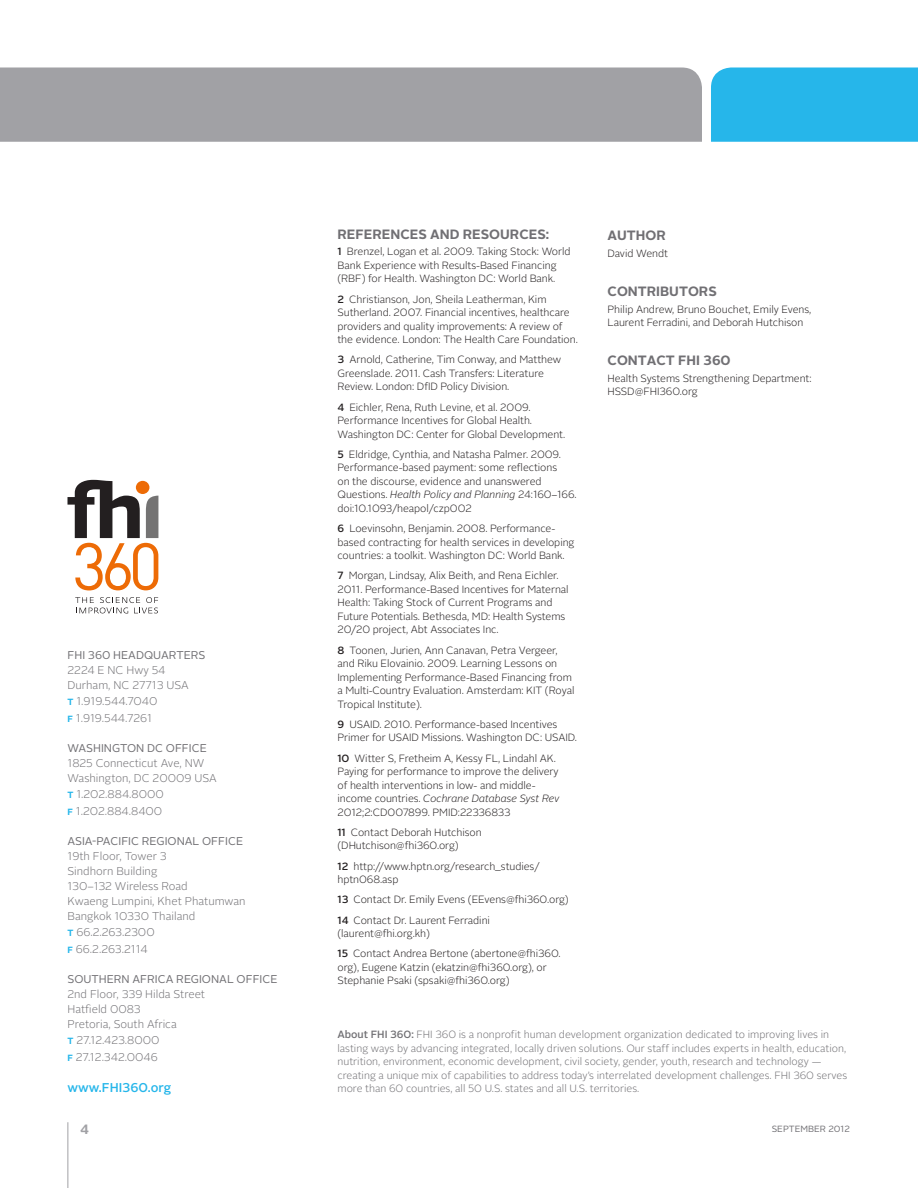
<style>
.page{position:relative;width:918px;height:1188px;background:#fff}
.page>*{position:absolute;margin:0;border:0;box-sizing:border-box;transform-origin:0 0}
.subhead_2{font:700 13.5px "Alright Sans";color:#717074}
.t1{font:700 13.5px "Alright Sans";color:#a1a1a5}
.t2{font:500 12.75px "Alright Sans";color:#26b6ea}
.Address_Main_Copy{font:300 11.25px "Alright Sans";color:#717074}
.Address_Header{font:11.25px "Alright Sans";color:#717074}
.Address_Header-2{font:300 11.25px "Alright Sans";color:#717074}
.References{font:300 10.5px/13.5px "Alright Sans";letter-spacing:-.005em;color:#231f20}
.about_FHI_360{font:300 10.5px/13.5px "Alright Sans";color:#717074}
._1_TechFS_Subhead{font:9px "Alright Sans";color:#717074}
.s1{font-weight:700;font-size:9px;color:#26b6ea}
.s2{font-weight:500}
.s3{font-style:italic}
</style>
<div class="page">
<hr style="left:68px;top:1122px;width:1px;height:66px;background:#a1a1a5">
<div style="left:0;top:68px;width:702px;height:74px;background:#a1a1a5"></div>
<div style="left:711px;top:68px;width:207px;height:74px;background:#26b6ea"></div>
<svg style="left:68px;top:480px;width:90px;height:110px"></svg>
<svg style="left:75px;top:597px;width:83px;height:17px"></svg>
<p class="Address_Header" style="left:68px;top:647px;width:139px">FHI 360 HEADQUARTERS</p>
<p class="Address_Main_Copy" style="left:68px;top:662px;width:99px">2224 E NC Hwy 54</p>
<p class="Address_Main_Copy" style="left:68px;top:677px;width:123px">Durham, NC 27713 USA</p>
<p class="Address_Main_Copy" style="left:68px;top:694px;width:91px"><span class="s1">T</span> 1.919.544.7040</p>
<p class="Address_Main_Copy" style="left:68px;top:710px;width:86px"><span class="s1">F</span> 1.919.544.7261</p>
<p class="Address_Header" style="left:68px;top:740px;width:141px">WASHINGTON DC OFFICE</p>
<p class="Address_Main_Copy" style="left:68px;top:755px;width:138px">1825 Connecticut Ave, NW</p>
<p class="Address_Main_Copy" style="left:68px;top:770px;width:151px">Washington, DC 20009 USA</p>
<p class="Address_Main_Copy" style="left:68px;top:787px;width:98px"><span class="s1">T</span> 1.202.884.8000</p>
<p class="Address_Main_Copy" style="left:68px;top:803px;width:96px"><span class="s1">F</span> 1.202.884.8400</p>
<p class="Address_Header" style="left:68px;top:833px;width:177px">ASIA-PACIFIC REGIONAL OFFICE</p>
<p class="Address_Main_Copy" style="left:68px;top:848px;width:101px">19th Floor, Tower 3</p>
<p class="Address_Main_Copy" style="left:68px;top:863px;width:91px">Sindhorn Building</p>
<p class="Address_Main_Copy" style="left:68px;top:878px;width:122px">130–132 Wireless Road</p>
<p class="Address_Main_Copy" style="left:68px;top:893px;width:180px">Kwaeng Lumpini, Khet Phatumwan</p>
<p class="Address_Main_Copy" style="left:68px;top:908px;width:129px">Bangkok 10330 Thailand</p>
<p class="Address_Main_Copy" style="left:68px;top:925px;width:89px"><span class="s1">T</span> 66.2.263.2300</p>
<p class="Address_Main_Copy" style="left:68px;top:941px;width:82px"><span class="s1">F</span> 66.2.263.2114</p>
<p class="Address_Header" style="left:68px;top:971px;width:212px">SOUTHERN AFRICA REGIONAL OFFICE</p>
<p class="Address_Main_Copy" style="left:68px;top:986px;width:139px">2nd Floor, 339 Hilda Street</p>
<p class="Address_Main_Copy" style="left:68px;top:1001px;width:75px">Hatfield 0083</p>
<p class="Address_Main_Copy" style="left:68px;top:1016px;width:111px">Pretoria, South Africa</p>
<p class="Address_Main_Copy" style="left:68px;top:1033px;width:94px"><span class="s1">T</span> 27.12.423.8000</p>
<p class="Address_Header-2" style="left:68px;top:1049px;width:92px"><span class="s1">F</span> 27.12.342.0046</p>
<p class="t2" style="left:68px;top:1079px;width:105px">www.FHI360.org</p>
<p class="t1" style="left:80px;top:1120px;width:10px">4</p>
<p class="subhead_2" style="left:338px;top:224px;width:213px">REFERENCES AND RESOURCES:</p>
<p class="References" style="left:338px;top:245px;width:235px"><span class="s2">1</span> Brenzel, Logan et al. 2009. Taking Stock: World<br>Bank Experience with Results-Based Financing (RBF) for Health. Washington DC: World Bank.</p>
<p class="References" style="left:338px;top:292px;width:242px"><span class="s2">2</span> Christianson, Jon, Sheila Leatherman, Kim Sutherland. 2007. Financial incentives, healthcare providers and quality improvements: A review of the evidence. London: The Health Care Foundation.</p>
<p class="References" style="left:338px;top:353px;width:225px"><span class="s2">3</span> Arnold, Catherine, Tim Conway, and Matthew<br>Greenslade. 2011. Cash Transfers: Literature<br>Review. London: DfID Policy Division.</p>
<p class="References" style="left:338px;top:400px;width:229px"><span class="s2">4</span> Eichler, Rena, Ruth Levine, et al. 2009.<br>Performance Incentives for Global Health.<br>Washington DC: Center for Global Development.</p>
<p class="References" style="left:338px;top:448px;width:241px"><span class="s2">5</span> Eldridge, Cynthia, and Natasha Palmer. 2009.<br>Performance-based payment: some reflections<br>on the discourse, evidence and unanswered Questions. <span class="s3">Health Policy and Planning</span> 24:160–166. doi:10.1093/heapol/czp002</p>
<p class="References" style="left:338px;top:522px;width:239px"><span class="s2">6</span> Loevinsohn, Benjamin. 2008. Performance&shy;based contracting for health services in developing countries: a toolkit. Washington DC: World Bank.</p>
<p class="References" style="left:338px;top:569px;width:233px"><span class="s2">7</span> Morgan, Lindsay, Alix Beith, and Rena Eichler.<br>2011. Performance-Based Incentives for Maternal Health: Taking Stock of Current Programs and Future Potentials. Bethesda, MD: Health Systems 20/20 project, Abt Associates Inc.</p>
<p class="References" style="left:338px;top:643px;width:239px"><span class="s2">8</span> Toonen, Jurien, Ann Canavan, Petra Vergeer, and Riku Elovainio. 2009. Learning Lessons on Implementing Performance-Based Financing from a Multi-Country Evaluation. Amsterdam: KIT (Royal Tropical Institute).</p>
<p class="References" style="left:338px;top:718px;width:241px"><span class="s2">9</span> USAID. 2010. Performance-based Incentives<br>Primer for USAID Missions. Washington DC: USAID.</p>
<p class="References" style="left:338px;top:751px;width:224px"><span class="s2">10</span> Witter S, Fretheim A, Kessy FL, Lindahl AK.<br>Paying for performance to improve the delivery of health interventions in low- and middle&shy;income countries. <span class="s3">Cochrane Database Syst Rev </span>2012;2:CD007899. PMID:22336833</p>
<p class="References" style="left:338px;top:826px;width:146px"><span class="s2">11</span> Contact Deborah Hutchison (DHutchison@fhi360.org)</p>
<p class="References" style="left:338px;top:859px;width:203px"><span class="s2">12</span> http://www.hptn.org/research_studies/ hptn068.asp</p>
<p class="References" style="left:338px;top:893px;width:233px"><span class="s2">13</span> Contact Dr. Emily Evens (EEvens@fhi360.org)</p>
<p class="References" style="left:338px;top:913px;width:154px"><span class="s2">14</span> Contact Dr. Laurent Ferradini (laurent@fhi.org.kh)</p>
<p class="References" style="left:338px;top:947px;width:225px"><span class="s2">15</span> Contact Andrea Bertone (abertone@fhi360. org), Eugene Katzin (ekatzin@fhi360.org), or<br>Stephanie Psaki (spsaki@fhi360.org)</p>
<p class="subhead_2" style="left:608px;top:226px;width:60px">AUTHOR</p>
<p class="References" style="left:608px;top:246px;width:62px">David Wendt</p>
<p class="subhead_2" style="left:608px;top:281px;width:111px">CONTRIBUTORS</p>
<p class="References" style="left:608px;top:302px;width:205px">Philip Andrew, Bruno Bouchet, Emily Evens,<br>Laurent Ferradini, and Deborah Hutchison</p>
<p class="subhead_2" style="left:608px;top:351px;width:125px">CONTACT FHI 360</p>
<p class="References" style="left:608px;top:372px;width:206px">Health Systems Strengthening Department:<br>HSSD@FHI360.org</p>
<p class="about_FHI_360" style="left:338px;top:1028px;width:511px"><span class="s2">About FHI 360:</span> FHI 360 is a nonprofit human development organization dedicated to improving lives in lasting ways by advancing integrated, locally driven solutions. Our staff includes experts in health, education, nutrition, environment, economic development, civil society, gender, youth, research and technology — creating a unique mix of capabilities to address today’s interrelated development challenges. FHI 360 serves more than 60 countries, all 50 U.S. states and all U.S. territories.</p>
<p class="_1_TechFS_Subhead" style="left:772px;top:1123px;width:80px">SEPTEMBER 2012</p>
</div>
